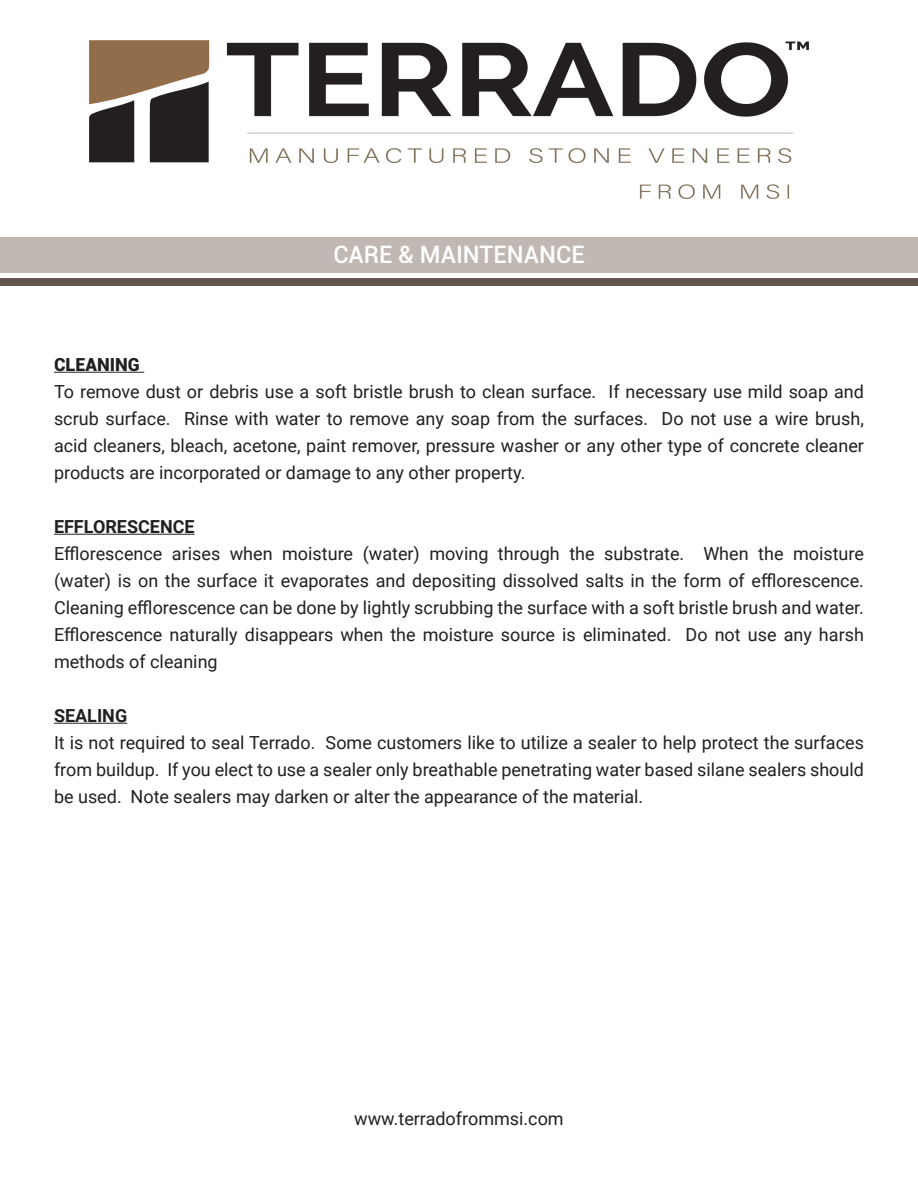
<style>
.page{position:relative;width:918px;height:1188px;background:#fff}
.page>*{position:absolute;margin:0;border:0;box-sizing:border-box;transform-origin:0 0}
.t1{font:500 24px "Roboto";color:#fff}
.t2{font:18px/27px "Roboto";color:#231f20;text-align:justify}
.t3{font:700 18px "Roboto";color:#231f20}
.t4{font:900 18px "Roboto";color:#231f20}
</style>
<div class="page">
<hr style="left:54px;top:372px;width:90px;height:1px;background:#231f20">
<hr style="left:54px;top:534px;width:141px;height:1px;background:#231f20">
<hr style="left:54px;top:723px;width:73px;height:1px;background:#231f20">
<div style="left:0;top:237px;width:918px;height:36px;background:#c0b8b3"></div>
<div style="left:0;top:279px;width:918px;height:7px;background:#62544e"></div>
<img style="left:89px;top:40px;width:719px;height:158px">
<p class="t1" style="left:333px;top:238px;width:253px">CARE &amp; MAINTENANCE</p>
<p class="t4" style="left:54px;top:352px;width:87px">CLEANING</p>
<p class="t2" style="left:54px;top:377px;width:812px">To remove dust or debris use a soft bristle brush to clean surface. If necessary use mild soap and scrub surface. Rinse with water to remove any soap from the surfaces. Do not use a wire brush, acid cleaners, bleach, acetone, paint remover, pressure washer or any other type of concrete cleaner</p>
<p class="t2" style="left:54px;top:458px;width:473px">products are incorporated or damage to any other property.</p>
<p class="t3" style="left:54px;top:514px;width:142px">EFFLORESCENCE</p>
<p class="t2" style="left:54px;top:539px;width:812px">Efflorescence arises when moisture (water) moving through the substrate. When the moisture (water) is on the surface it evaporates and depositing dissolved salts in the form of efflorescence.<br>Cleaning efflorescence can be done by lightly scrubbing the surface with a soft bristle brush and water.<br>Efflorescence naturally disappears when the moisture source is eliminated. Do not use any harsh methods of cleaning</p>
<p class="t3" style="left:54px;top:703px;width:75px">SEALING</p>
<p class="t2" style="left:54px;top:728px;width:812px">It is not required to seal Terrado. Some customers like to utilize a sealer to help protect the surfaces from buildup. If you elect to use a sealer only breathable penetrating water based silane sealers should be used. Note sealers may darken or alter the appearance of the material.</p>
<p class="t2" style="left:354px;top:1104px;width:211px">www.terradofrommsi.com</p>
</div>
